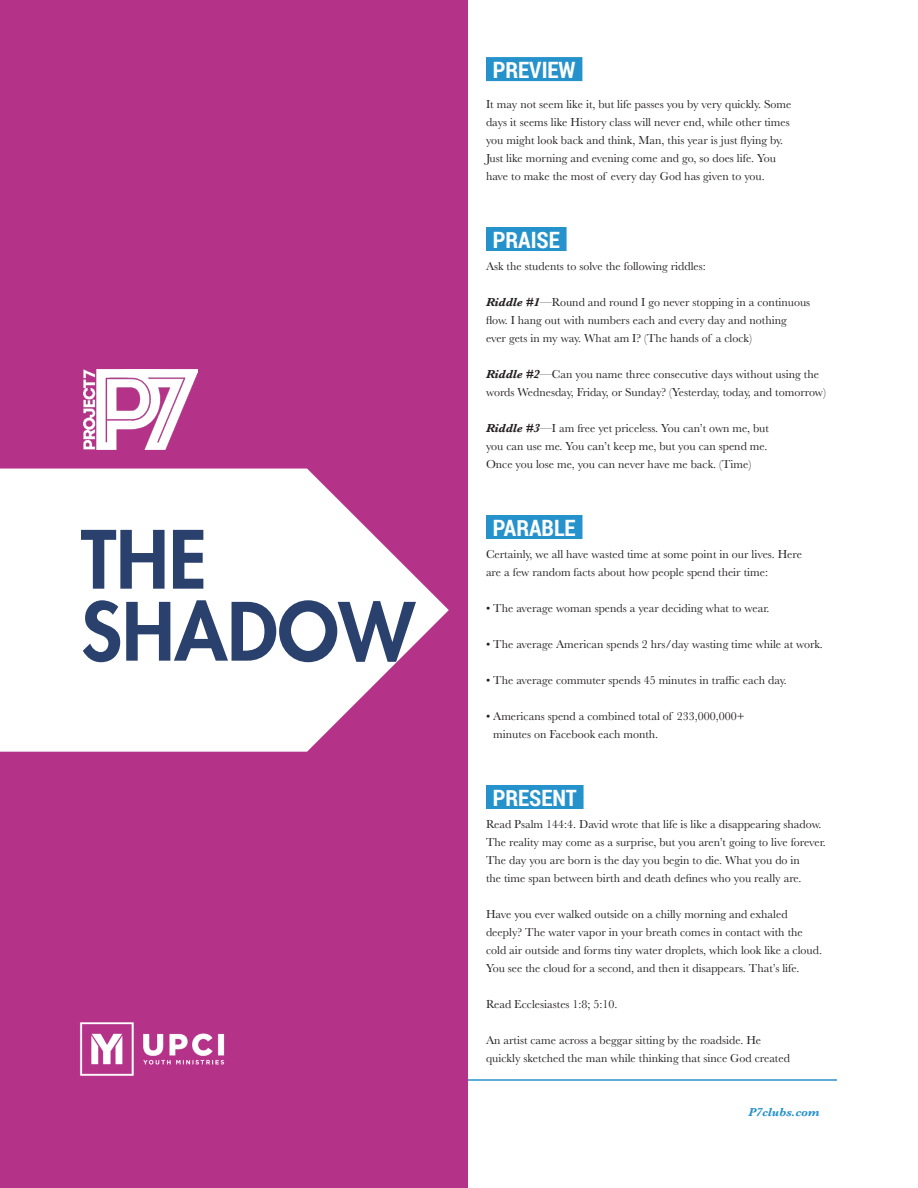
<style>
.page{position:relative;width:918px;height:1188px;background:#fff}
.page>*{position:absolute;margin:0;border:0;box-sizing:border-box;transform-origin:0 0}
.t1{font:800 78px/72px "Futura";color:#2a416e}
.t2{font:700 22.5px "Roboto Condensed";color:#fff}
.t3{font:12px/18px "Baskerville";color:#231f20}
.t4{font:italic 700 12px "Baskerville";color:#2692cb}
.s1{font-weight:700;font-style:italic}
</style>
<div class="page">
<hr style="left:81px;top:1079px;width:756px;height:2px;background:#2692cb">
<div style="left:0;top:0;width:468px;height:1188px;background:#b53289"></div>
<svg style="left:0;top:469px;width:449px;height:283px;fill:#fff"></svg>
<img style="left:83px;top:369px;width:114px;height:80px">
<img style="left:80px;top:1022px;width:145px;height:54px">
<div style="left:486px;top:57px;width:96px;height:24px;background:#2692cb"></div>
<div style="left:486px;top:227px;width:81px;height:24px;background:#2692cb"></div>
<div style="left:486px;top:515px;width:96px;height:24px;background:#2692cb"></div>
<div style="left:486px;top:785px;width:98px;height:24px;background:#2692cb"></div>
<h1 class="t1" style="left:81px;top:523px;width:335px">THE<br>SHADOW</h1>
<h2 class="t2" style="left:493px;top:54px;width:84px">PREVIEW</h2>
<p class="t3" style="left:486px;top:95px;width:307px">It may not seem like it, but life passes you by very quickly. Some days it seems like History class will never end, while other times you might look back and think, Man, this year is just flying by.<br>Just like morning and evening come and go, so does life. You have to make the most of every day God has given to you.</p>
<h2 class="t2" style="left:493px;top:224px;width:69px">PRAISE</h2>
<p class="t3" style="left:486px;top:257px;width:221px">Ask the students to solve the following riddles:</p>
<p class="t3" style="left:486px;top:293px;width:326px"><span class="s1">Riddle #1</span>—Round and round I go never stopping in a continuous flow. I hang out with numbers each and every day and nothing<br>ever gets in my way. What am I? (The hands of a clock)</p>
<p class="t3" style="left:486px;top:365px;width:341px"><span class="s1">Riddle #2</span>—Can you name three consecutive days without using the words Wednesday, Friday, or Sunday? (Yesterday, today, and tomorrow)</p>
<p class="t3" style="left:486px;top:419px;width:284px"><span class="s1">Riddle #3</span>—I am free yet priceless. You can’t own me, but you can use me. You can’t keep me, but you can spend me.<br>Once you lose me, you can never have me back. (Time)</p>
<h2 class="t2" style="left:493px;top:512px;width:84px">PARABLE</h2>
<p class="t3" style="left:486px;top:545px;width:318px">Certainly, we all have wasted time at some point in our lives. Here are a few random facts about how people spend their time:</p>
<p class="t3" style="left:486px;top:599px;width:285px">• The average woman spends a year deciding what to wear.</p>
<p class="t3" style="left:486px;top:635px;width:338px">• The average American spends 2 hrs/day wasting time while at work.</p>
<p class="t3" style="left:486px;top:671px;width:302px">• The average commuter spends 45 minutes in traffic each day.</p>
<p class="t3" style="left:493px;top:707px;width:253px;text-indent:-7px">• Americans spend a combined total of 233,000,000+ minutes on Facebook each month.</p>
<h2 class="t2" style="left:493px;top:782px;width:86px">PRESENT</h2>
<p class="t3" style="left:486px;top:815px;width:341px">Read Psalm 144:4. David wrote that life is like a disappearing shadow.<br>The reality may come as a surprise, but you aren’t going to live forever.<br>The day you are born is the day you begin to die. What you do in<br>the time span between birth and death defines who you really are.</p>
<p class="t3" style="left:486px;top:905px;width:338px">Have you ever walked outside on a chilly morning and exhaled deeply? The water vapor in your breath comes in contact with the cold air outside and forms tiny water droplets, which look like a cloud.<br>You see the cloud for a second, and then it disappears. That’s life.</p>
<p class="t3" style="left:486px;top:995px;width:133px">Read Ecclesiastes 1:8; 5:10.</p>
<p class="t3" style="left:486px;top:1031px;width:305px">An artist came across a beggar sitting by the roadside. He quickly sketched the man while thinking that since God created</p>
<p class="t4" style="left:748px;top:1104px;width:73px">P7clubs.com</p>
</div>
